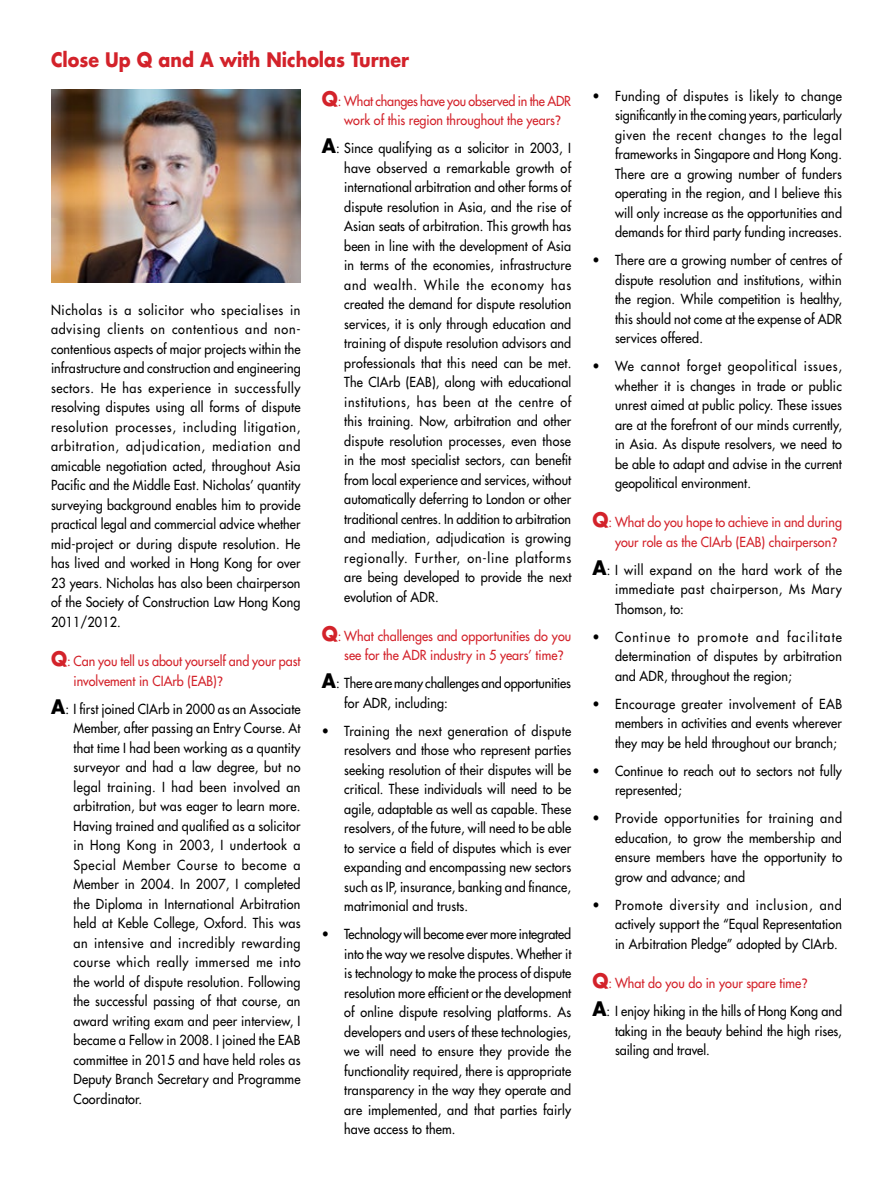
<style>
.page{position:relative;width:893px;height:1191px;background:#fff}
.page>*{position:absolute;margin:0;border:0;box-sizing:border-box;transform-origin:0 0}
.t1{font:700 19.5px "Futura";color:#d3222a;scale:.9 1}
.t2{font:13.5px/19.5px "Futura";letter-spacing:.01em;color:#000;text-align:justify;scale:.93 1}
.t3{font:13.5px/19.5px "Futura";color:#d3222a;scale:.93 1}
.t4{font:13.5px/19.5px "Futura";letter-spacing:-.01em;color:#000;scale:.93 1}
.s1{font-weight:700;font-size:19.5px}
.s2{font-family:"Frutiger"}
.s3{font-weight:700;font-size:19.5px;color:#d3222a}
.s4{color:#d3222a}
.s5{font-family:"Frutiger";color:#d3222a}
</style>
<div class="page">
<img style="left:51px;top:90px;width:249px;height:193px">
<h1 class="t1" style="left:51px;top:46px;width:399px">Close Up Q and A with Nicholas Turner</h1>
<p class="t2" style="left:51px;top:300px;width:270px">Nicholas is a solicitor who specialises in advising clients on contentious and non&shy;contentious aspects of major projects within the infrastructure and construction and engineering sectors. He has experience in successfully resolving disputes using all forms of dispute resolution processes, including litigation, arbitration, adjudication, mediation and amicable negotiation acted, throughout Asia Pacific and the Middle East. Nicholas’ quantity surveying background enables him to provide practical legal and commercial advice whether mid-project or during dispute resolution. He has lived and worked in Hong Kong for over 23 years. Nicholas has also been chairperson of the Society of Construction Law Hong Kong 2011/2012.</p>
<p class="t3" style="left:74px;top:651px;width:246px;text-indent:-23px"><span class="s1">Q</span>: Can you tell us about yourself and your past involvement in CIArb (EAB)<span class="s2">?</span></p>
<p class="t2" style="left:74px;top:698px;width:246px;text-indent:-22px"><span class="s1">A</span>: I first joined CIArb in 2000 as an Associate Member, after passing an Entry Course. At that time I had been working as a quantity surveyor and had a law degree, but no legal training. I had been involved an arbitration, but was eager to learn more.<br>Having trained and qualified as a solicitor in Hong Kong in 2003, I undertook a Special Member Course to become a Member in 2004. In 2007, I completed the Diploma in International Arbitration held at Keble College, Oxford. This was an intensive and incredibly rewarding course which really immersed me into the world of dispute resolution. Following the successful passing of that course, an award writing exam and peer interview, I became a Fellow in 2008. I joined the EAB committee in 2015 and have held roles as Deputy Branch Secretary and Programme Coordinator.</p>
<p class="t3" style="left:344px;top:91px;width:245px;text-indent:-23px"><span class="s1">Q</span>: What changes have you observed in the ADR work of this region throughout the years<span class="s2">?</span></p>
<p class="t2" style="left:344px;top:138px;width:246px;text-indent:-23px"><span class="s1">A</span>: Since qualifying as a solicitor in 2003, I have observed a remarkable growth of international arbitration and other forms of dispute resolution in Asia, and the rise of Asian seats of arbitration. This growth has been in line with the development of Asia in terms of the economies, infrastructure and wealth. While the economy has created the demand for dispute resolution services, it is only through education and training of dispute resolution advisors and professionals that this need can be met.<br>The CIArb (EAB), along with educational institutions, has been at the centre of this training. Now, arbitration and other dispute resolution processes, even those in the most specialist sectors, can benefit from local experience and services, without automatically deferring to London or other traditional centres. In addition to arbitration and mediation, adjudication is growing regionally. Further, on-line platforms are being developed to provide the next evolution of ADR.</p>
<p class="t3" style="left:344px;top:626px;width:246px;text-indent:-23px"><span class="s1">Q</span>: What challenges and opportunities do you see for the ADR industry in 5 years’ time<span class="s2">?</span></p>
<p class="t4" style="left:344px;top:673px;width:245px;text-indent:-23px"><span class="s1">A</span>: There are many challenges and opportunities for ADR, including:</p>
<p class="t2" style="left:344px;top:721px;width:246px;text-indent:-22px">• Training the next generation of dispute resolvers and those who represent parties seeking resolution of their disputes will be critical. These individuals will need to be agile, adaptable as well as capable. These resolvers, of the future, will need to be able to service a field of disputes which is ever expanding and encompassing new sectors such as IP, insurance, banking and finance, matrimonial and trusts.</p>
<p class="t2" style="left:344px;top:924px;width:246px;text-indent:-22px">• Technology will become ever more integrated into the way we resolve disputes. Whether it is technology to make the process of dispute resolution more efficient or the development of online dispute resolving platforms. As developers and users of these technologies, we will need to ensure they provide the functionality required, there is appropriate transparency in the way they operate and are implemented, and that parties fairly have access to them.</p>
<p class="t2" style="left:615px;top:86px;width:246px;text-indent:-22px">• Funding of disputes is likely to change significantly in the coming years, particularly given the recent changes to the legal frameworks in Singapore and Hong Kong.<br>There are a growing number of funders operating in the region, and I believe this will only increase as the opportunities and demands for third party funding increases.</p>
<p class="t2" style="left:615px;top:250px;width:246px;text-indent:-22px">• There are a growing number of centres of dispute resolution and institutions, within the region. While competition is healthy, this should not come at the expense of ADR services offered.</p>
<p class="t2" style="left:615px;top:356px;width:246px;text-indent:-22px">• We cannot forget geopolitical issues, whether it is changes in trade or public unrest aimed at public policy. These issues are at the forefront of our minds currently, in Asia. As dispute resolvers, we need to be able to adapt and advise in the current geopolitical environment.</p>
<p class="t3" style="left:615px;top:512px;width:246px;text-indent:-23px"><span class="s1">Q</span>: What do you hope to achieve in and during your role as the CIArb (EAB) chairperson<span class="s2">?</span></p>
<p class="t2" style="left:615px;top:560px;width:246px;text-indent:-23px"><span class="s1">A</span>: I will expand on the hard work of the immediate past chairperson, Ms Mary Thomson, to:</p>
<p class="t2" style="left:615px;top:627px;width:246px;text-indent:-22px">• Continue to promote and facilitate determination of disputes by arbitration and ADR, throughout the region;</p>
<p class="t2" style="left:615px;top:694px;width:246px;text-indent:-22px">• Encourage greater involvement of EAB members in activities and events wherever they may be held throughout our branch;</p>
<p class="t2" style="left:615px;top:761px;width:246px;text-indent:-22px">• Continue to reach out to sectors not fully represented;</p>
<p class="t2" style="left:615px;top:808px;width:246px;text-indent:-22px">• Provide opportunities for training and education, to grow the membership and ensure members have the opportunity to grow and advance; and</p>
<p class="t2" style="left:615px;top:895px;width:246px;text-indent:-22px">• Promote diversity and inclusion, and actively support the “Equal Representation in Arbitration Pledge” adopted by CIArb.</p>
<p class="t2" style="left:592px;top:969px;width:270px;line-height:28px"><span class="s3">Q</span><span class="s4">: What do you do in your spare time</span><span class="s5">?<br></span><span class="s1">A</span>: I enjoy hiking in the hills of Hong Kong and</p>
<p class="t2" style="left:615px;top:1020px;width:245px">taking in the beauty behind the high rises, sailing and travel.</p>
</div>
